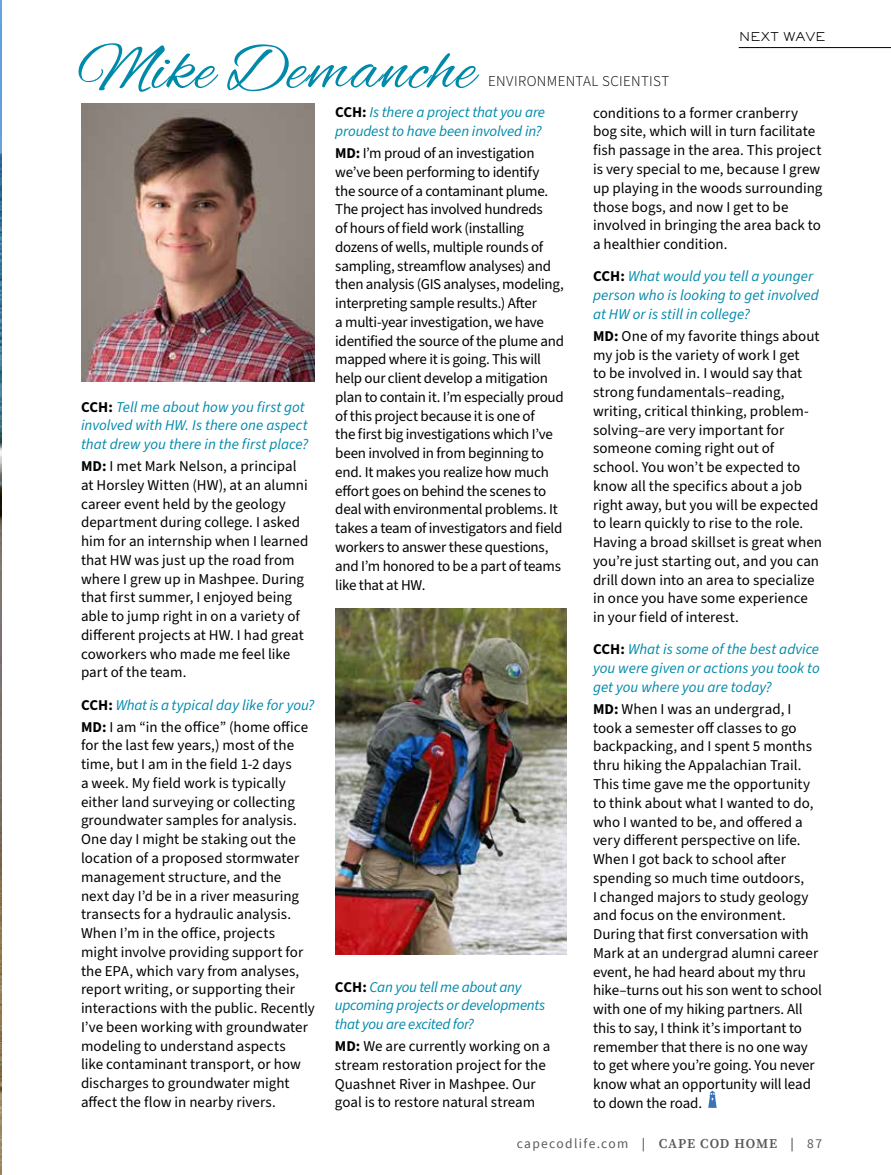
<style>
.page{position:relative;width:891px;height:1175px;background:#fff}
.page>*{position:absolute;margin:0;border:0;box-sizing:border-box;transform-origin:0 0}
.t1{font:67.5px "Alex Brush";letter-spacing:.02em;color:#008aaa}
.t2{font:15px/18.8px "Source Sans 3";color:#000}
.t3{font:15px/18.8px "Source Sans 3";letter-spacing:-.02em;color:#000}
.t4{font:italic 15px/18.8px "Source Sans 3";letter-spacing:-.005em;color:#008aaa}
.t5{font:300 15px "Source Sans 3";letter-spacing:.025em;color:#000}
.t6{font:13.5px "Source Sans Pro";letter-spacing:.1em;color:#58595b}
.t7{font:300 12px "Sackers Gothic Std";color:#000}
.s1{font-weight:700;font-style:normal;color:#000}
.s2{font-weight:700}
.s3{font-style:normal;color:#000}
.s4{font-weight:600}
.s5{font-family:"Source Serif Pro";font-weight:600}
</style>
<div class="page">
<hr style="left:739px;top:47px;width:152px;height:1px;background:#000">
<img style="left:81px;top:103px;width:234px;height:278px">
<img style="left:0;top:0;width:1px;height:1174px">
<img style="left:335px;top:608px;width:232px;height:346px">
<svg style="left:708px;top:1090px;width:9px;height:17px"></svg>
<h1 class="t1" style="left:77px;top:32px;width:399px">Mike Demanche</h1>
<p class="t5" style="left:488px;top:71px;width:183px">ENVIRONMENTAL SCIENTIST</p>
<p class="t7" style="left:739px;top:28px;width:89px">NEXT WAVE</p>
<p class="t4" style="left:81px;top:398px;width:229px"><span class="s1">CCH:</span> Tell me about how you first got involved with HW. Is there one aspect that drew you there in the first place?</p>
<p class="t2" style="left:81px;top:457px;width:229px"><span class="s2">MD:</span> I met Mark Nelson, a principal at Horsley Witten (HW), at an alumni career event held by the geology department during college. I asked him for an internship when I learned that HW was just up the road from where I grew up in Mashpee. During that first summer, I enjoyed being able to jump right in on a variety of different projects at HW. I had great coworkers who made me feel like part of the team.</p>
<p class="t4" style="left:81px;top:694px;width:235px;line-height:22px"><span class="s1">CCH:</span> What is a typical day like for you?<br><span class="s1">MD:</span> <span class="s3">I am “in the office” (home office</span></p>
<p class="t2" style="left:81px;top:736px;width:235px">for the last few years,) most of the time, but I am in the field 1-2 days<br>a week. My field work is typically either land surveying or collecting groundwater samples for analysis.<br>One day I might be staking out the location of a proposed stormwater management structure, and the<br>next day I’d be in a river measuring transects for a hydraulic analysis.<br>When I’m in the office, projects might involve providing support for the EPA, which vary from analyses, report writing, or supporting their interactions with the public. Recently I’ve been working with groundwater modeling to understand aspects<br>like contaminant transport, or how discharges to groundwater might affect the flow in nearby rivers.</p>
<p class="t4" style="left:335px;top:103px;width:211px"><span class="s1">CCH:</span> Is there a project that you are proudest to have been involved in?</p>
<p class="t3" style="left:335px;top:144px;width:230px"><span class="s2">MD:</span> I’m proud of an investigation we’ve been performing to identify<br>the source of a contaminant plume.<br>The project has involved hundreds<br>of hours of field work (installing dozens of wells, multiple rounds of sampling, streamflow analyses) and then analysis (GIS analyses, modeling, interpreting sample results.) After<br>a multi-year investigation, we have identified the source of the plume and mapped where it is going. This will help our client develop a mitigation plan to contain it. I’m especially proud of this project because it is one of<br>the first big investigations which I’ve been involved in from beginning to end. It makes you realize how much effort goes on behind the scenes to deal with environmental problems. It takes a team of investigators and field workers to answer these questions, and I’m honored to be a part of teams like that at HW.</p>
<p class="t4" style="left:335px;top:977px;width:212px"><span class="s1">CCH:</span> Can you tell me about any upcoming projects or developments that you are excited for?</p>
<p class="t2" style="left:335px;top:1037px;width:217px"><span class="s2">MD:</span> We are currently working on a stream restoration project for the<br>Quashnet River in Mashpee. Our goal is to restore natural stream</p>
<p class="t2" style="left:593px;top:104px;width:231px">conditions to a former cranberry bog site, which will in turn facilitate fish passage in the area. This project is very special to me, because I grew up playing in the woods surrounding those bogs, and now I get to be involved in bringing the area back to a healthier condition.</p>
<p class="t4" style="left:593px;top:267px;width:227px"><span class="s1">CCH:</span> What would you tell a younger person who is looking to get involved at HW or is still in college?</p>
<p class="t2" style="left:593px;top:327px;width:231px"><span class="s2">MD:</span> One of my favorite things about my job is the variety of work I get<br>to be involved in. I would say that strong fundamentals–reading, writing, critical thinking, problem&shy;solving–are very important for someone coming right out of school. You won’t be expected to know all the specifics about a job right away, but you will be expected to learn quickly to rise to the role.<br>Having a broad skillset is great when you’re just starting out, and you can drill down into an area to specialize in once you have some experience in your field of interest.</p>
<p class="t4" style="left:593px;top:640px;width:228px;text-align:justify"><span class="s1">CCH:</span> What is some of the best advice you were given or actions you took to get you where you are today?</p>
<p class="t2" style="left:593px;top:700px;width:231px"><span class="s2">MD:</span> When I was an undergrad, I took a semester off classes to go backpacking, and I spent 5 months thru hiking the Appalachian Trail.<br>This time gave me the opportunity to think about what I wanted to do, who I wanted to be, and offered a very different perspective on life.<br>When I got back to school after spending so much time outdoors,<br>I changed majors to study geology and focus on the environment.<br>During that first conversation with<br>Mark at an undergrad alumni career event, he had heard about my thru hike–turns out his son went to school with one of my hiking partners. All this to say, I think it’s important to remember that there is no one way to get where you’re going. You never know what an opportunity will lead to down the road.</p>
<p class="t6" style="left:517px;top:1135px;width:307px">capecodlife.com <span class="s4">|</span> <span class="s5">CAPE COD HOME</span> <span class="s4">|</span> 87</p>
</div>
